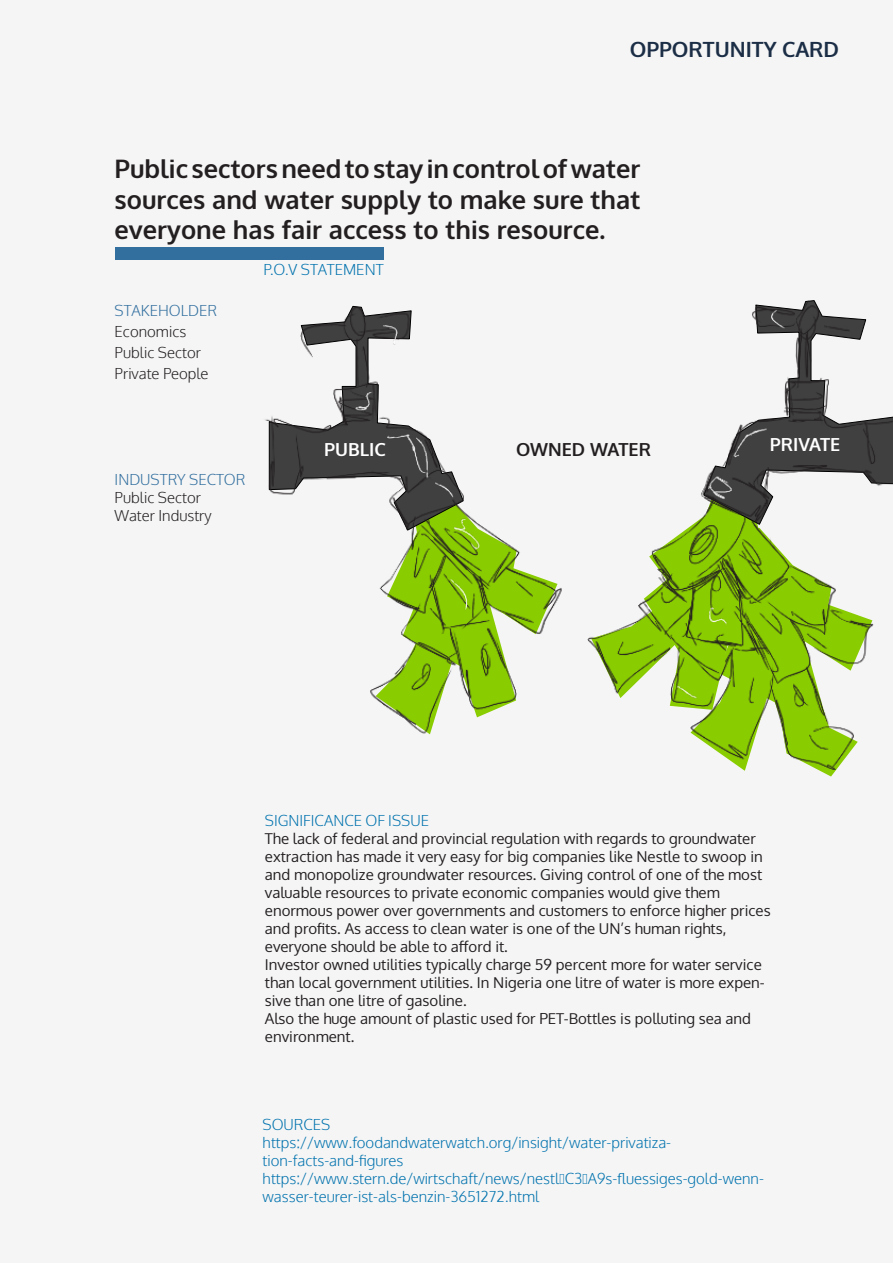
<style>
.page{position:relative;width:893px;height:1263px;background:#f5f5f5}
.page>*{position:absolute;margin:0;border:0;box-sizing:border-box;transform-origin:0 0}
.t1{font:700 25.5px/30.6px "Oxygen";color:#231f20;text-align:justify}
.t2{font:700 21px "Oxygen";color:#1b2e46}
.t3{font:700 18px "Oxygen";color:#fff}
.t4{font:700 18px "Oxygen";letter-spacing:-.01em;color:#231f20}
.t5{font:15px/18px "Oxygen";color:#231f20}
.t6{font:300 15px/18px "Oxygen";color:#0072ae}
.t7{font:300 15px "Oxygen";color:#231f20}
.t8{font:300 15px "Oxygen";color:#326f9f}
</style>
<div class="page">
<img style="left:874px;top:464px;width:19px;height:22px">
<img style="left:874px;top:419px;width:19px;height:45px">
<img style="left:803px;top:300px;width:15px;height:7px">
<img style="left:755px;top:306px;width:22px;height:1px">
<img style="left:265px;top:307px;width:609px;height:464px">
<div style="left:115px;top:247px;width:269px;height:13px;background:#326f9f"></div>
<p class="t2" style="left:630px;top:36px;width:211px">OPPORTUNITY CARD</p>
<p class="t1" style="left:115px;top:154px;width:527px">Public sectors need to stay in control of water sources and water supply to make sure that everyone has fair access to this resource.</p>
<p class="t8" style="left:115px;top:301px;width:104px">STAKEHOLDER</p>
<p class="t7" style="left:115px;top:322px;width:73px">Economics</p>
<p class="t7" style="left:115px;top:343px;width:88px">Public Sector</p>
<p class="t7" style="left:115px;top:364px;width:96px">Private People</p>
<p class="t6" style="left:264px;top:261px;width:122px">P.O.V STATEMENT</p>
<p class="t8" style="left:115px;top:470px;width:132px">INDUSTRY SECTOR</p>
<p class="t7" style="left:115px;top:488px;width:88px">Public Sector</p>
<p class="t7" style="left:115px;top:506px;width:99px">Water Industry</p>
<p class="t3" style="left:324px;top:439px;width:63px">PUBLIC</p>
<p class="t4" style="left:516px;top:439px;width:136px">OWNED WATER</p>
<p class="t3" style="left:770px;top:433px;width:72px">PRIVATE</p>
<p class="t6" style="left:265px;top:811px;width:166px">SIGNIFICANCE OF ISSUE</p>
<p class="t5" style="left:265px;top:829px;width:499px">The lack of federal and provincial regulation with regards to groundwater extraction has made it very easy for big companies like Nestle to swoop in and monopolize groundwater resources. Giving control of one of the most valuable resources to private economic companies would give them</p>
<p class="t5" style="left:265px;top:901px;width:507px">enormous power over governments and customers to enforce higher prices and profits. As access to clean water is one of the UN’s human rights, everyone should be able to afford it.</p>
<p class="t5" style="left:265px;top:955px;width:501px">Investor owned utilities typically charge 59 percent more for water service than local government utilities. In Nigeria one litre of water is more expen&shy;sive than one litre of gasoline.</p>
<p class="t5" style="left:265px;top:1009px;width:488px">Also the huge amount of plastic used for PET-Bottles is polluting sea and environment.</p>
<p class="t6" style="left:263px;top:1115px;width:69px">SOURCES</p>
<p class="t6" style="left:263px;top:1133px;width:410px">https://www.foodandwaterwatch.org/insight/water-privatiza&shy;tion-facts-and-figures</p>
<p class="t6" style="left:263px;top:1169px;width:503px">https://www.stern.de/wirtschaft/news/nestl%C3%A9s-fluessiges-gold-wenn&shy;wasser-teurer-ist-als-benzin-3651272.html</p>
</div>
